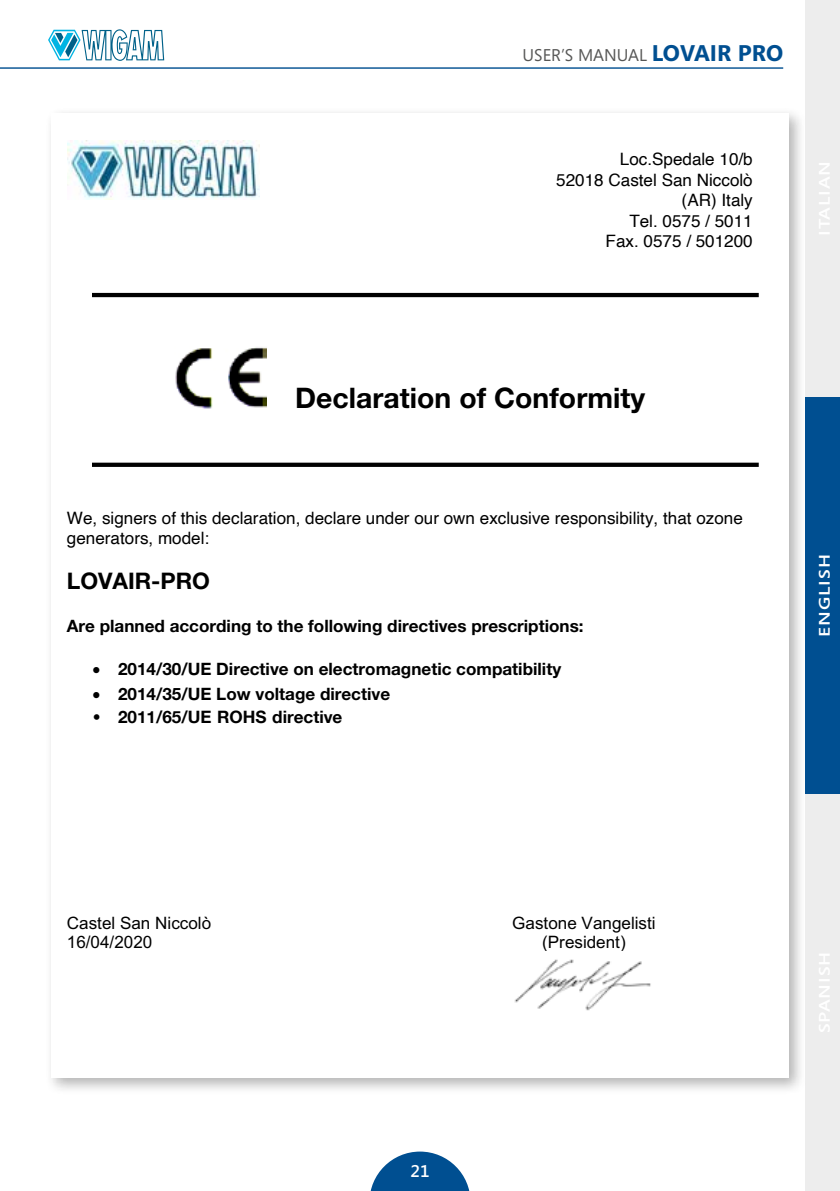
<style>
.page{position:relative;width:840px;height:1191px;background:#fff}
.page>*{position:absolute;margin:0;border:0;box-sizing:border-box;transform-origin:0 0}
.t1{font:700 28.4px "Helvetica Neue LTW1 G";color:#000}
.t2{font:700 22.8px "Helvetica Neue LTW1 G";letter-spacing:-.005em;color:#000}
.t3{font:17px/20.4px "Helvetica";color:#000;text-align:right}
.t4{font:700 17px "Helvetica Neue LTW1 G";color:#000}
.t5{font:17px/19.4px "Arial";color:#000}
.t6{font:17px "Segoe";color:#575756}
.t7{font:600 17px "Segoe";color:#fff}
.t8{font:600 15.2px "Segoe";letter-spacing:.05em;color:#fff;scale:1.25 1}
.s1{font-weight:700;font-size:22.6px;color:#004f91}
.s2{font-family:"Arial";font-weight:900}
</style>
<div class="page">
<svg style="left:48px;top:29px;width:116px;height:32px"></svg>
<hr style="left:0;top:67px;width:782px;height:2px;background:#004f91">
<svg style="left:370px;top:1151px;width:100px;height:40px"></svg>
<div style="left:804px;top:777px;width:35px;height:414px;background:#ededed"></div>
<div style="left:804px;top:380px;width:35px;height:414px;background:#004f91"></div>
<div style="left:804px;top:0;width:35px;height:397px;background:#ededed"></div>
<div style="left:45px;top:107px;width:761px;height:988px;background:#000;opacity:.3"></div>
<div style="left:51px;top:113px;width:737px;height:964px;background:#fff"></div>
<img style="left:175px;top:347px;width:91px;height:61px">
<img style="left:514px;top:959px;width:137px;height:52px">
<img style="left:67px;top:140px;width:192px;height:60px">
<hr style="left:92px;top:293px;width:666px;height:4px;background:#000">
<div style="left:92px;top:462px;width:666px;height:5px;background:#000"></div>
<p class="t6" style="left:522px;top:43px;width:262px">USER’S MANUAL <span class="s1">LOVAIR PRO</span></p>
<p class="t3" style="left:556px;top:149px;width:198px">Loc.Spedale 10/b<br>52018 Castel San Niccolò (AR) Italy<br>Tel. 0575 / 5011<br>Fax. 0575 / 501200</p>
<h1 class="t1" style="left:295px;top:380px;width:351px">Declaration of Conformity</h1>
<p class="t3" style="left:67px;top:508px;width:677px;text-align:left">We, signers of this declaration, declare under our own exclusive responsibility, that ozone generators, model:</p>
<h2 class="t2" style="left:67px;top:567px;width:144px">LOVAIR-PRO</h2>
<p class="t4" style="left:67px;top:615px;width:518px">Are planned according to the following directives prescriptions:</p>
<p class="t4" style="left:92px;top:658px;width:470px">• 2014/30/UE Directive on electromagnetic compatibility</p>
<p class="t4" style="left:92px;top:683px;width:299px">• 2014/35/UE Low voltage directive</p>
<p class="t4" style="left:92px;top:709px;width:251px"><span class="s2">•</span> 2011/65/UE ROHS directive</p>
<p class="t8" style="left:813px;top:637px;width:68px;rotate:-90deg">ENGLISH</p>
<p class="t5" style="left:67px;top:913px;width:146px">Castel San Niccolò<br>16/04/2020</p>
<p class="t5" style="left:512px;top:913px;width:145px;text-align:center">Gastone Vangelisti (President)</p>
<p class="t7" style="left:410px;top:1159px;width:21px">21</p>
</div>
